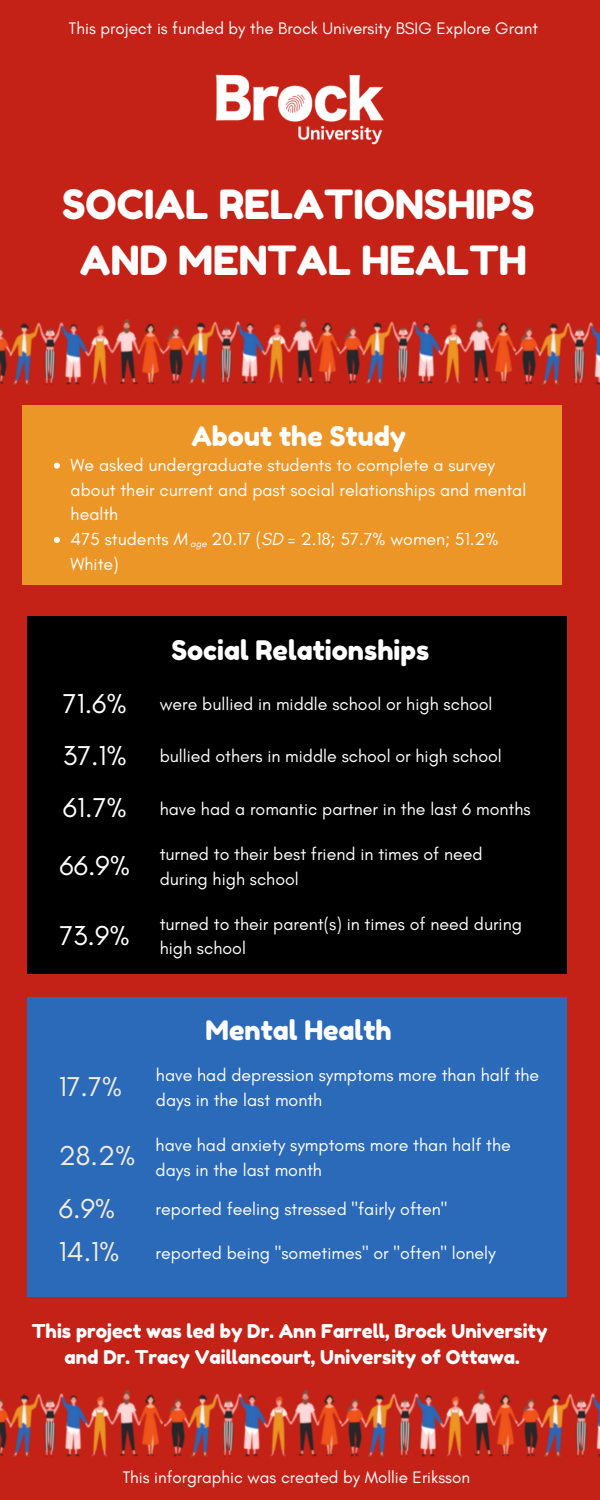
<style>
.page{position:relative;width:600px;height:1500px;background:#c42217}
.page>*{position:absolute;margin:0;border:0;box-sizing:border-box;transform-origin:0 0}
.t1{font:40.2px "Fredoka One";color:#fff}
.t2{font:27.9px "Glacial Indifference";color:#fff}
.t3{font:27.9px "Glacial Indifference";color:#f2eddb}
.t4{font:26.9px "Fredoka One";color:#fff}
.t5{font:19px "Fredoka One";color:#fff}
.t6{font:17.8px/24.8px "Glacial Indifference";color:#fff}
.t7{font:17px "Glacial Indifference";color:#fff}
.t8{font:italic 9.9px "Glacial Indifference";color:#fff}
.s1{font-style:italic}
</style>
<div class="page">
<img style="left:215px;top:74px;width:169px;height:71px">
<img style="left:0;top:319px;width:600px;height:66px">
<div style="left:22px;top:406px;width:540px;height:179px;background:#ec9627"></div>
<svg style="left:54px;top:463px;width:6px;height:6px"></svg>
<svg style="left:54px;top:537px;width:6px;height:6px"></svg>
<div style="left:27px;top:616px;width:540px;height:357px;background:#000"></div>
<div style="left:27px;top:997px;width:540px;height:300px;background:#2b6ab9"></div>
<img style="left:0;top:1391px;width:163px;height:65px">
<img style="left:165px;top:1391px;width:435px;height:65px">
<p class="t7" style="left:69px;top:18px;width:470px">This project is funded by the Brock University BSIG Explore Grant</p>
<p class="t1" style="left:62px;top:180px;width:474px">SOCIAL RELATIONSHIPS</p>
<p class="t1" style="left:80px;top:236px;width:449px">AND MENTAL HEALTH</p>
<p class="t4" style="left:191px;top:420px;width:216px">About the Study</p>
<p class="t6" style="left:71px;top:452px;width:457px">We asked undergraduate students to complete a survey about their current and past social relationships and mental health</p>
<p class="t6" style="left:71px;top:527px;width:118px">475 students <span class="s1">M</span></p>
<p class="t6" style="left:211px;top:527px;width:289px">20.17 (<span class="s1">SD</span> = 2.18; 57.7% women; 51.2%</p>
<p class="t6" style="left:71px;top:551px;width:50px">White)</p>
<p class="t8" style="left:190px;top:537px;width:18px">age</p>
<p class="t2" style="left:63px;top:686px;width:65px">71.6%</p>
<p class="t2" style="left:63px;top:738px;width:66px">37.1%</p>
<p class="t2" style="left:63px;top:790px;width:65px">61.7%</p>
<p class="t2" style="left:60px;top:848px;width:72px">66.9%</p>
<p class="t2" style="left:59px;top:918px;width:72px">73.9%</p>
<p class="t4" style="left:171px;top:634px;width:259px">Social Relationships</p>
<p class="t6" style="left:160px;top:691px;width:334px">were bullied in middle school or high school</p>
<p class="t6" style="left:160px;top:744px;width:344px">bullied others in middle school or high school</p>
<p class="t6" style="left:160px;top:796px;width:372px">have had a romantic partner in the last 6 months</p>
<p class="t6" style="left:160px;top:841px;width:325px">turned to their best friend in times of need during high school</p>
<p class="t6" style="left:160px;top:911px;width:364px">turned to their parent(s) in times of need during high school</p>
<p class="t3" style="left:59px;top:1070px;width:65px">17.7%</p>
<p class="t3" style="left:59px;top:1139px;width:78px">28.2%</p>
<p class="t3" style="left:59px;top:1191px;width:58px">6.9%</p>
<p class="t3" style="left:59px;top:1235px;width:62px">14.1%</p>
<p class="t4" style="left:206px;top:1014px;width:188px">Mental Health</p>
<p class="t6" style="left:156px;top:1063px;width:385px">have had depression symptoms more than half the days in the last month</p>
<p class="t6" style="left:156px;top:1133px;width:357px">have had anxiety symptoms more than half the days in the last month</p>
<p class="t6" style="left:156px;top:1196px;width:293px">reported feeling stressed "fairly often"</p>
<p class="t6" style="left:156px;top:1240px;width:342px">reported being "sometimes" or "often" lonely</p>
<p class="t5" style="left:32px;top:1320px;width:517px">This project was led by Dr. Ann Farrell, Brock University</p>
<p class="t5" style="left:64px;top:1346px;width:457px">and Dr. Tracy Vaillancourt, University of Ottawa.</p>
<p class="t7" style="left:123px;top:1467px;width:349px">This inforgraphic was created by Mollie Eriksson</p>
</div>
